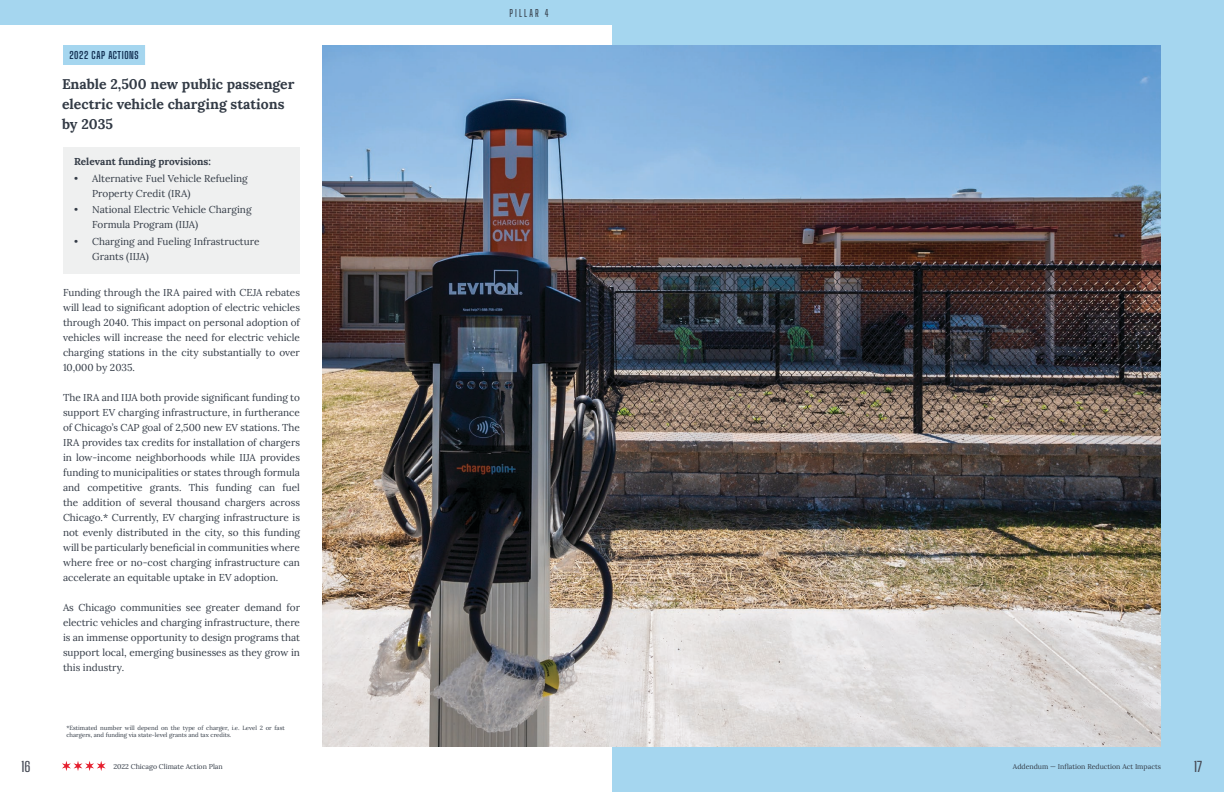
<style>
.page{position:relative;width:1224px;height:792px;background:#fff}
.page>*{position:absolute;margin:0;border:0;box-sizing:border-box;transform-origin:0 0}
.t1{font:700 14px/20px "Lora";color:#323a45}
.t2{font:500 14px "Big Shoulders Text";color:#474b56}
.t3{font:10px/15px "Lora";color:#323a45;text-align:justify}
.t4{font:700 10px "Lora";color:#323a45}
.t5{font:700 10px "Big Shoulders Display";letter-spacing:.06em;color:#112e51}
.t6{font:500 10px "Big Shoulders Display";letter-spacing:.21em;color:#323a45}
.t7{font:7px "Lora";color:#323a45}
.t8{font:6px/7.2px "Lora";color:#323a45}
</style>
<div class="page">
<svg style="left:62px;top:761px;width:44px;height:10px"></svg>
<div style="left:0;top:0;width:612px;height:24px;background:#a5d6ef"></div>
<div style="left:612px;top:0;width:612px;height:792px;background:#a5d6ef"></div>
<div style="left:63px;top:45px;width:82px;height:20px;background:#a5d6ef"></div>
<div style="left:63px;top:147px;width:237px;height:127px;background:#eff0f0"></div>
<img style="left:322px;top:45px;width:839px;height:702px">
<p class="t5" style="left:69px;top:48px;width:71px">2022 CAP ACTIONS</p>
<p class="t1" style="left:62px;top:73px;width:234px">Enable 2,500 new public passenger electric vehicle charging stations by 2035</p>
<p class="t4" style="left:74px;top:153px;width:138px">Relevant funding provisions:</p>
<p class="t3" style="left:92px;top:170px;width:157px;text-indent:-18px">• Alternative Fuel Vehicle Refueling<br>Property Credit (IRA)</p>
<p class="t3" style="left:92px;top:201px;width:161px;text-indent:-18px">• National Electric Vehicle Charging<br>Formula Program (IIJA)</p>
<p class="t3" style="left:92px;top:233px;width:169px;text-indent:-18px">• Charging and Fueling Infrastructure<br>Grants (IIJA)</p>
<p class="t3" style="left:63px;top:284px;width:239px">Funding through the IRA paired with CEJA rebates will lead to significant adoption of electric vehicles through 2040. This impact on personal adoption of vehicles will increase the need for electric vehicle charging stations in the city substantially to over 10,000 by 2035.</p>
<p class="t3" style="left:63px;top:389px;width:239px">The IRA and IIJA both provide significant funding to support EV charging infrastructure, in furtherance of Chicago’s CAP goal of 2,500 new EV stations. The IRA provides tax credits for installation of chargers in low-income neighborhoods while IIJA provides funding to municipalities or states through formula and competitive grants. This funding can fuel the addition of several thousand chargers across Chicago.* Currently, EV charging infrastructure is not evenly distributed in the city, so this funding will be particularly beneficial in communities where where free or no-cost charging infrastructure can accelerate an equitable uptake in EV adoption.</p>
<p class="t3" style="left:63px;top:599px;width:239px">As Chicago communities see greater demand for electric vehicles and charging infrastructure, there is an immense opportunity to design programs that support local, emerging businesses as they grow in this industry.</p>
<p class="t8" style="left:66px;top:724px;width:220px">*Estimated number will depend on the type of charger, i.e. Level 2 or fast chargers, and funding via state-level grants and tax credits.</p>
<h1 class="t2" style="left:21px;top:757px;width:11px">16</h1>
<p class="t7" style="left:113px;top:761px;width:111px">2022 Chicago Climate Action Plan</p>
<p class="t6" style="left:510px;top:7px;width:41px">PILLAR 4</p>
<p class="t7" style="left:1013px;top:761px;width:150px">Addendum — Inflation Reduction Act Impacts</p>
<p class="t2" style="left:1194px;top:757px;width:10px">17</p>
</div>
